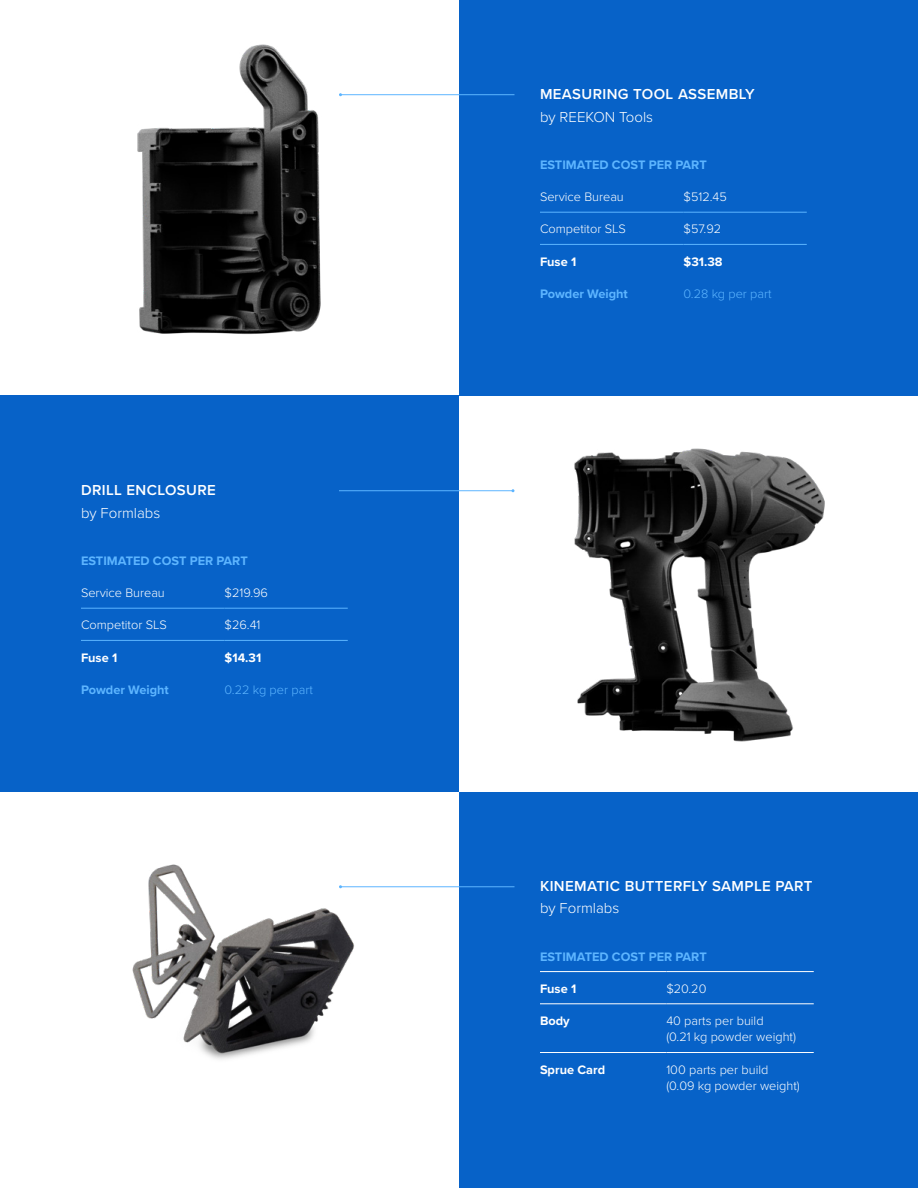
<style>
.page{position:relative;width:918px;height:1188px;background:#fff}
.page>*{position:absolute;margin:0;border:0;box-sizing:border-box;transform-origin:0 0}
.t1{font:600 15px "Proxima Nova";letter-spacing:.025em;color:#fff}
.t2{font:300 15px "Proxima Nova";color:#fff}
.t3{font:300 12.75px/16.5px "Proxima Nova";color:#fff}
.t4{font:700 12.75px "Proxima Nova";color:#5db5ff}
.t5{font:700 12.75px "Proxima Nova";color:#fff}
.t6{font:300 12.75px "Proxima Nova";color:#5db5ff}
</style>
<div class="page">
<img style="left:0;top:44px;width:459px;height:352px">
<img style="left:132px;top:864px;width:327px;height:196px">
<img style="left:459px;top:448px;width:366px;height:294px">
<div style="left:459px;top:0;width:459px;height:396px;background:#0762c8"></div>
<hr style="left:540px;top:212px;width:144px;height:1px;background:#5db5ff">
<hr style="left:684px;top:212px;width:123px;height:1px;background:#5db5ff">
<hr style="left:540px;top:244px;width:144px;height:1px;background:#5db5ff">
<hr style="left:684px;top:244px;width:123px;height:1px;background:#5db5ff">
<div style="left:0;top:396px;width:459px;height:396px;background:#0762c8"></div>
<hr style="left:81px;top:608px;width:144px;height:1px;background:#5db5ff">
<hr style="left:225px;top:608px;width:123px;height:1px;background:#5db5ff">
<hr style="left:81px;top:640px;width:144px;height:1px;background:#5db5ff">
<hr style="left:225px;top:640px;width:123px;height:1px;background:#5db5ff">
<div style="left:459px;top:792px;width:459px;height:396px;background:#0762c8"></div>
<hr style="left:540px;top:971px;width:126px;height:1px;background:#fff">
<hr style="left:666px;top:971px;width:148px;height:1px;background:#fff">
<hr style="left:540px;top:1004px;width:126px;height:1px;background:#fff">
<hr style="left:666px;top:1004px;width:148px;height:1px;background:#fff">
<hr style="left:540px;top:1052px;width:126px;height:1px;background:#fff">
<hr style="left:666px;top:1052px;width:148px;height:1px;background:#fff">
<hr style="left:340px;top:94px;width:174px;height:1px;background:#5db5ff">
<hr style="left:340px;top:886px;width:174px;height:1px;background:#5db5ff">
<hr style="left:339px;top:490px;width:174px;height:1px;background:#5db5ff">
<p class="t1" style="left:81px;top:479px;width:136px">DRILL ENCLOSURE</p>
<p class="t2" style="left:81px;top:501px;width:81px">by Formlabs</p>
<p class="t4" style="left:81px;top:551px;width:168px">ESTIMATED COST PER PART</p>
<p class="t3" style="left:81px;top:584px;width:85px">Service Bureau</p>
<p class="t3" style="left:225px;top:584px;width:45px">$219.96</p>
<p class="t3" style="left:81px;top:616px;width:88px">Competitor SLS</p>
<p class="t3" style="left:225px;top:616px;width:37px">$26.41</p>
<p class="t5" style="left:81px;top:648px;width:38px">Fuse 1</p>
<p class="t5" style="left:225px;top:648px;width:38px">$14.31</p>
<p class="t4" style="left:81px;top:680px;width:89px">Powder Weight</p>
<p class="t6" style="left:225px;top:680px;width:90px">0.22 kg per part</p>
<p class="t1" style="left:540px;top:83px;width:216px">MEASURING TOOL ASSEMBLY</p>
<p class="t2" style="left:540px;top:105px;width:115px">by REEKON Tools</p>
<p class="t4" style="left:540px;top:155px;width:168px">ESTIMATED COST PER PART</p>
<p class="t3" style="left:540px;top:188px;width:85px">Service Bureau</p>
<p class="t3" style="left:684px;top:188px;width:45px">$512.45</p>
<p class="t3" style="left:540px;top:220px;width:88px">Competitor SLS</p>
<p class="t3" style="left:684px;top:220px;width:39px">$57.92</p>
<p class="t5" style="left:540px;top:252px;width:38px">Fuse 1</p>
<p class="t5" style="left:684px;top:252px;width:41px">$31.38</p>
<p class="t4" style="left:540px;top:284px;width:89px">Powder Weight</p>
<p class="t6" style="left:684px;top:284px;width:90px">0.28 kg per part</p>
<p class="t1" style="left:540px;top:874px;width:274px">KINEMATIC BUTTERFLY SAMPLE PART</p>
<p class="t2" style="left:540px;top:897px;width:81px">by Formlabs</p>
<p class="t4" style="left:540px;top:947px;width:168px">ESTIMATED COST PER PART</p>
<p class="t5" style="left:540px;top:979px;width:38px">Fuse 1</p>
<p class="t3" style="left:666px;top:980px;width:42px">$20.20</p>
<p class="t5" style="left:540px;top:1011px;width:31px">Body</p>
<p class="t3" style="left:666px;top:1012px;width:131px">40 parts per build<br>(0.21 kg powder weight)</p>
<p class="t5" style="left:540px;top:1060px;width:67px">Sprue Card</p>
<p class="t3" style="left:666px;top:1060px;width:135px">100 parts per build<br>(0.09 kg powder weight)</p>
</div>
